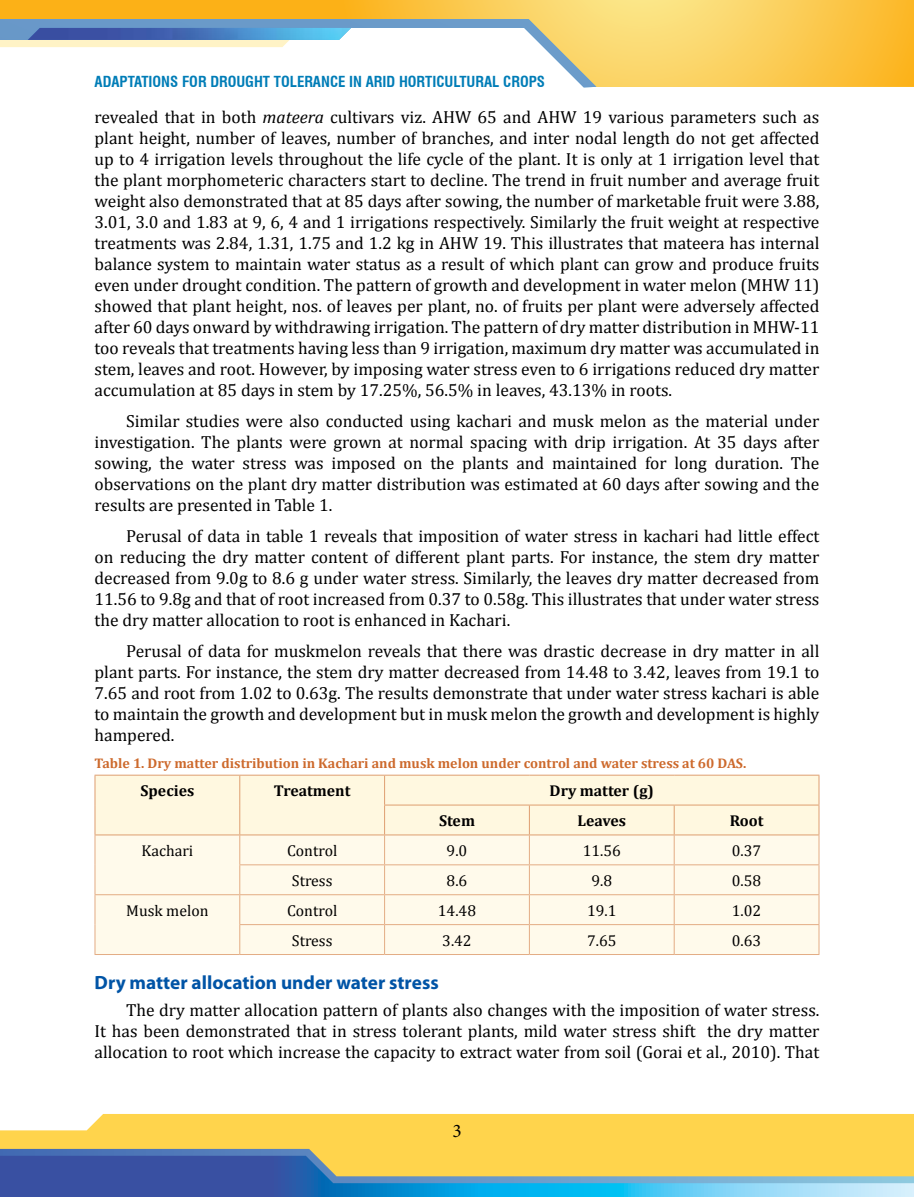
<style>
.page{position:relative;width:914px;height:1197px;background:#fff}
.page>*{position:absolute;margin:0;border:0;box-sizing:border-box;transform-origin:0 0}
.t1{font:700 19.25px "Myriad Pro";color:#0054a6}
.t2{font:19.25px "Minion Pro";color:#000}
.t3{font:17.5px/21px "Cambria";color:#000;text-align:justify}
.t4{font:15.75px "Cambria";color:#000}
.t5{font:700 15.75px "Cambria";color:#000}
.t6{font:700 condensed 14.88px "Swiss 721 BT";color:#007db7}
.t7{font:700 14px "Cambria";color:#cd6a2d}
.s1{font-style:italic}
</style>
<div class="page">
<svg style="left:0;top:0;width:914px;height:87px;background:#fbc84c"></svg>
<svg style="left:0;top:19px;width:596px;height:68px"></svg>
<div style="left:0;top:1114px;width:914px;height:35px;background:#ffd44c"></div>
<svg style="left:0;top:1149px;width:914px;height:7px;background:#c2b370"></svg>
<svg style="left:0;top:1156px;width:914px;height:41px;background:#809c9c"></svg>
<hr style="left:94px;top:954px;width:146px;height:1px;background:#e3ac84">
<hr style="left:240px;top:954px;width:144px;height:1px;background:#e3ac84">
<hr style="left:384px;top:954px;width:145px;height:1px;background:#e3ac84">
<hr style="left:529px;top:954px;width:145px;height:1px;background:#e3ac84">
<hr style="left:674px;top:954px;width:145px;height:1px;background:#e3ac84">
<svg style="left:94px;top:775px;width:725px;height:179px;background:#fdf6e3"></svg>
<hr style="left:94px;top:805px;width:1px;height:30px;background:#de9e70">
<hr style="left:239px;top:805px;width:1px;height:30px;background:#de9e70">
<hr style="left:94px;top:835px;width:146px;height:1px;background:#de9e70">
<p class="t6" style="left:94px;top:73px;width:452px">ADAPTATIONS FOR DROUGHT TOLERANCE IN ARID HORTICULTURAL CROPS</p>
<p class="t3" style="left:94px;top:106px;width:726px">revealed that in both <span class="s1">mateera</span> cultivars viz. AHW 65 and AHW 19 various parameters such as plant height, number of leaves, number of branches, and inter nodal length do not get affected up to 4 irrigation levels throughout the life cycle of the plant. It is only at 1 irrigation level that the plant morphometeric characters start to decline. The trend in fruit number and average fruit weight also demonstrated that at 85 days after sowing, the number of marketable fruit were 3.88, 3.01, 3.0 and 1.83 at 9, 6, 4 and 1 irrigations respectively. Similarly the fruit weight at respective treatments was 2.84, 1.31, 1.75 and 1.2 kg in AHW 19. This illustrates that mateera has internal balance system to maintain water status as a result of which plant can grow and produce fruits even under drought condition. The pattern of growth and development in water melon (MHW 11) showed that plant height, nos. of leaves per plant, no. of fruits per plant were adversely affected after 60 days onward by withdrawing irrigation. The pattern of dry matter distribution in MHW-11 too reveals that treatments having less than 9 irrigation, maximum dry matter was accumulated in stem, leaves and root. However, by imposing water stress even to 6 irrigations reduced dry matter accumulation at 85 days in stem by 17.25%, 56.5% in leaves, 43.13% in roots.</p>
<p class="t3" style="left:94px;top:410px;width:726px;text-indent:32px">Similar studies were also conducted using kachari and musk melon as the material under investigation. The plants were grown at normal spacing with drip irrigation. At 35 days after sowing, the water stress was imposed on the plants and maintained for long duration. The observations on the plant dry matter distribution was estimated at 60 days after sowing and the results are presented in Table 1.</p>
<p class="t3" style="left:94px;top:525px;width:726px;text-indent:32px">Perusal of data in table 1 reveals that imposition of water stress in kachari had little effect on reducing the dry matter content of different plant parts. For instance, the stem dry matter decreased from 9.0g to 8.6 g under water stress. Similarly, the leaves dry matter decreased from 11.56 to 9.8g and that of root increased from 0.37 to 0.58g. This illustrates that under water stress the dry matter allocation to root is enhanced in Kachari.</p>
<p class="t3" style="left:94px;top:640px;width:726px;text-indent:32px">Perusal of data for muskmelon reveals that there was drastic decrease in dry matter in all plant parts. For instance, the stem dry matter decreased from 14.48 to 3.42, leaves from 19.1 to 7.65 and root from 1.02 to 0.63g. The results demonstrate that under water stress kachari is able to maintain the growth and development but in musk melon the growth and development is highly hampered.</p>
<p class="t7" style="left:94px;top:754px;width:653px">Table 1. Dry matter distribution in Kachari and musk melon under control and water stress at 60 DAS.</p>
<p class="t5" style="left:140px;top:781px;width:55px">Species</p>
<p class="t5" style="left:274px;top:781px;width:78px">Treatment</p>
<p class="t5" style="left:549px;top:781px;width:106px">Dry matter (g)</p>
<p class="t5" style="left:439px;top:811px;width:38px">Stem</p>
<p class="t5" style="left:577px;top:811px;width:50px">Leaves</p>
<p class="t5" style="left:729px;top:811px;width:35px">Root</p>
<p class="t4" style="left:141px;top:841px;width:53px">Kachari</p>
<p class="t4" style="left:287px;top:841px;width:52px">Control</p>
<p class="t4" style="left:446px;top:841px;width:22px">9.0</p>
<p class="t4" style="left:582px;top:841px;width:40px">11.56</p>
<p class="t4" style="left:732px;top:841px;width:31px">0.37</p>
<p class="t4" style="left:292px;top:871px;width:42px">Stress</p>
<p class="t4" style="left:446px;top:871px;width:22px">8.6</p>
<p class="t4" style="left:591px;top:871px;width:22px">9.8</p>
<p class="t4" style="left:732px;top:871px;width:31px">0.58</p>
<p class="t4" style="left:126px;top:901px;width:84px">Musk melon</p>
<p class="t4" style="left:287px;top:901px;width:52px">Control</p>
<p class="t4" style="left:438px;top:901px;width:40px">14.48</p>
<p class="t4" style="left:587px;top:901px;width:31px">19.1</p>
<p class="t4" style="left:732px;top:901px;width:31px">1.02</p>
<p class="t4" style="left:292px;top:931px;width:42px">Stress</p>
<p class="t4" style="left:442px;top:931px;width:31px">3.42</p>
<p class="t4" style="left:587px;top:931px;width:31px">7.65</p>
<p class="t4" style="left:732px;top:931px;width:31px">0.63</p>
<p class="t1" style="left:94px;top:970px;width:345px">Dry matter allocation under water stress</p>
<p class="t3" style="left:94px;top:999px;width:726px;text-indent:32px">The dry matter allocation pattern of plants also changes with the imposition of water stress.<br>It has been demonstrated that in stress tolerant plants, mild water stress shift the dry matter allocation to root which increase the capacity to extract water from soil (Gorai et al., 2010). That</p>
<p class="t2" style="left:452px;top:1118px;width:11px">3</p>
</div>
